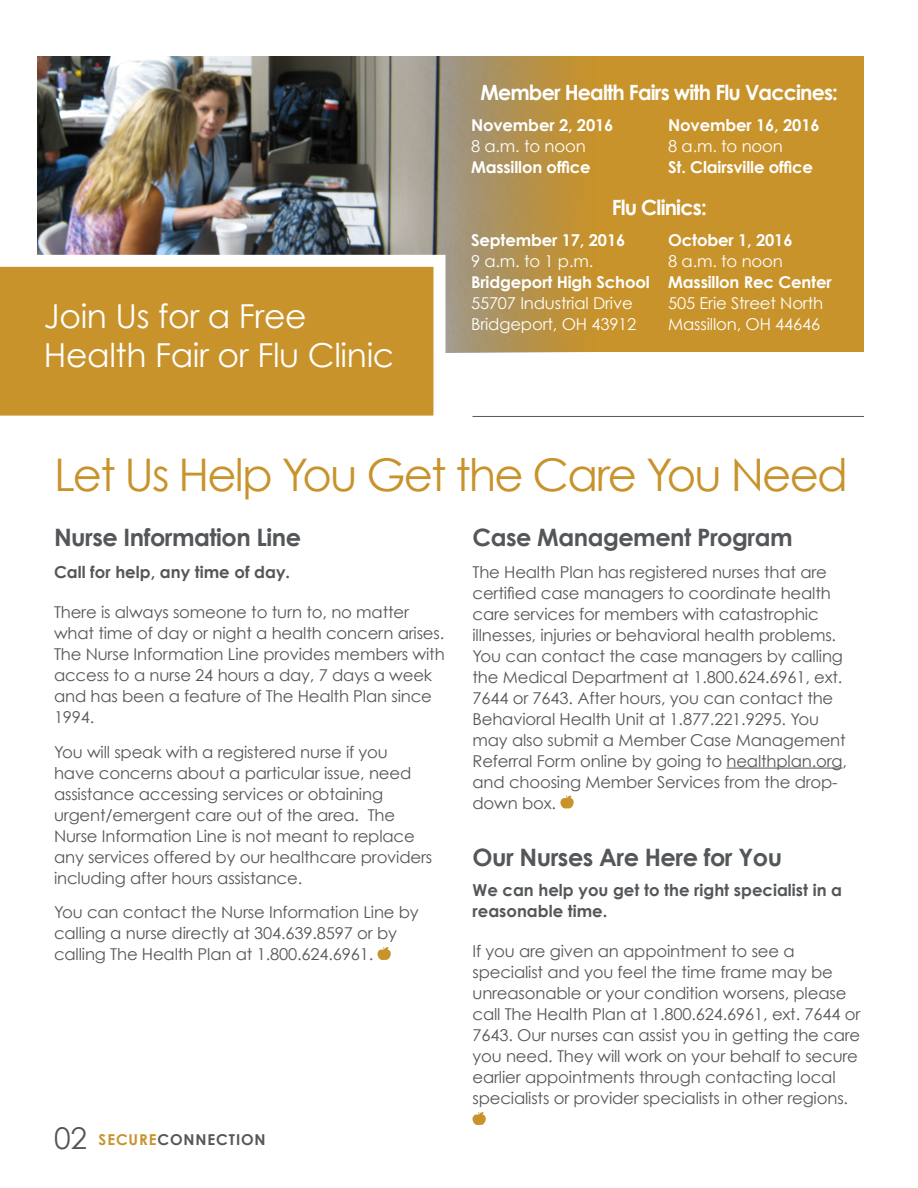
<style>
.page{position:relative;width:918px;height:1188px;background:#fff}
.page>*{position:absolute;margin:0;border:0;box-sizing:border-box;transform-origin:0 0}
.Colored_Headloine{font:45px "Century Gothic";letter-spacing:-.04em;color:#c8932b}
.Headline{font:33px/39px "Century Gothic";letter-spacing:-.01em;color:#fff}
.t1{font:30px "Century Gothic";color:#54575a}
.Paragraph_Style_6{font:700 24px "Century Gothic";letter-spacing:-.02em;color:#54575a}
.Headline-2{font:700 21px "Century Gothic";letter-spacing:-.04em;color:#fff}
.First_Page_Body_Copy{font:700 16.5px/21px "Century Gothic";color:#54575a}
.Emphasized_Body_Copy{font:16.35px/21px "Century Gothic";letter-spacing:-.01em;color:#54575a}
.body_copy_bullets{font:16.35px/21px "Century Gothic";letter-spacing:-.01em;color:#54575a}
.Emphasized_Body_Copy-2{font:16.35px/21px "Century Gothic";letter-spacing:-.01em;color:#fff}
.Emphasized_Body_Copy-3{font:700 16.35px/21px "Century Gothic";letter-spacing:-.01em;color:#fff}
.t2{font:700 15px "Century Gothic";letter-spacing:.06em;color:#54575a}
.s1{font-weight:400}
.s2{font-weight:700}
.s3{color:#c8932b}
</style>
<div class="page">
<svg style="left:377px;top:947px;width:14px;height:13px"></svg>
<hr style="left:472px;top:416px;width:392px;height:1px;background:#54575a">
<div style="left:38px;top:56px;width:826px;height:296px;background:#c8932b"></div>
<img style="left:38px;top:56px;width:532px;height:296px">
<hr style="left:726px;top:768px;width:116px;height:1px;background:#54575a">
<svg style="left:560px;top:796px;width:14px;height:13px"></svg>
<svg style="left:472px;top:1112px;width:14px;height:13px"></svg>
<svg style="left:0;top:255px;width:446px;height:161px"></svg>
<p class="Headline" style="left:44px;top:296px;width:352px">Join Us for a Free<br>Health Fair or Flu Clinic</p>
<p class="Headline-2" style="left:480px;top:79px;width:359px">Member Health Fairs with Flu Vaccines:</p>
<p class="Emphasized_Body_Copy-3" style="left:471px;top:114px;width:144px">November 2, 2016<br><span class="s1">8 a.m. to noon<br></span>Massillon office</p>
<p class="Emphasized_Body_Copy-3" style="left:668px;top:114px;width:153px">November 16, 2016<br><span class="s1">8 a.m. to noon<br></span>St. Clairsville office</p>
<p class="Headline-2" style="left:612px;top:194px;width:97px">Flu Clinics:</p>
<p class="Emphasized_Body_Copy-2" style="left:471px;top:229px;width:180px"><span class="s2">September 17, 2016<br></span>9 a.m. to 1 p.m.<br><span class="s2">Bridgeport High School<br></span>55707 Industrial Drive<br>Bridgeport, OH 43912</p>
<p class="Emphasized_Body_Copy-2" style="left:668px;top:229px;width:165px"><span class="s2">October 1, 2016<br></span>8 a.m. to noon<br><span class="s2">Massillon Rec Center<br></span>505 Erie Street North<br>Massillon, OH 44646</p>
<p class="Colored_Headloine" style="left:54px;top:447px;width:796px">Let Us Help You Get the Care You Need</p>
<p class="Paragraph_Style_6" style="left:54px;top:522px;width:249px">Nurse Information Line</p>
<p class="First_Page_Body_Copy" style="left:54px;top:561px;width:238px">Call for help, any time of day.</p>
<p class="Emphasized_Body_Copy" style="left:54px;top:601px;width:392px">There is always someone to turn to, no matter what time of day or night a health concern arises.<br>The Nurse Information Line provides members with access to a nurse 24 hours a day, 7 days a week and has been a feature of The Health Plan since 1994.</p>
<p class="Emphasized_Body_Copy" style="left:54px;top:741px;width:380px">You will speak with a registered nurse if you have concerns about a particular issue, need assistance accessing services or obtaining urgent/emergent care out of the area. The Nurse Information Line is not meant to replace any services offered by our healthcare providers including after hours assistance.</p>
<p class="body_copy_bullets" style="left:54px;top:901px;width:366px">You can contact the Nurse Information Line by calling a nurse directly at 304.639.8597 or by calling The Health Plan at 1.800.624.6961.</p>
<p class="t1" style="left:54px;top:1120px;width:35px">02</p>
<p class="t2" style="left:99px;top:1130px;width:169px"><span class="s3">SECURE</span>CONNECTION</p>
<p class="Paragraph_Style_6" style="left:472px;top:522px;width:322px">Case Management Program</p>
<p class="Emphasized_Body_Copy" style="left:472px;top:561px;width:376px">The Health Plan has registered nurses that are certified case managers to coordinate health care services for members with catastrophic illnesses, injuries or behavioral health problems.<br>You can contact the case managers by calling the Medical Department at 1.800.624.6961, ext.<br>7644 or 7643. After hours, you can contact the Behavioral Health Unit at 1.877.221.9295. You may also submit a Member Case Management Referral Form online by going to healthplan.org, and choosing Member Services from the drop&shy;down box.</p>
<p class="Paragraph_Style_6" style="left:472px;top:842px;width:311px">Our Nurses Are Here for You</p>
<p class="First_Page_Body_Copy" style="left:472px;top:879px;width:371px">We can help you get to the right specialist in a reasonable time.</p>
<p class="body_copy_bullets" style="left:472px;top:940px;width:389px">If you are given an appointment to see a specialist and you feel the time frame may be unreasonable or your condition worsens, please call The Health Plan at 1.800.624.6961, ext. 7644 or 7643. Our nurses can assist you in getting the care you need. They will work on your behalf to secure earlier appointments through contacting local specialists or provider specialists in other regions.</p>
</div>
